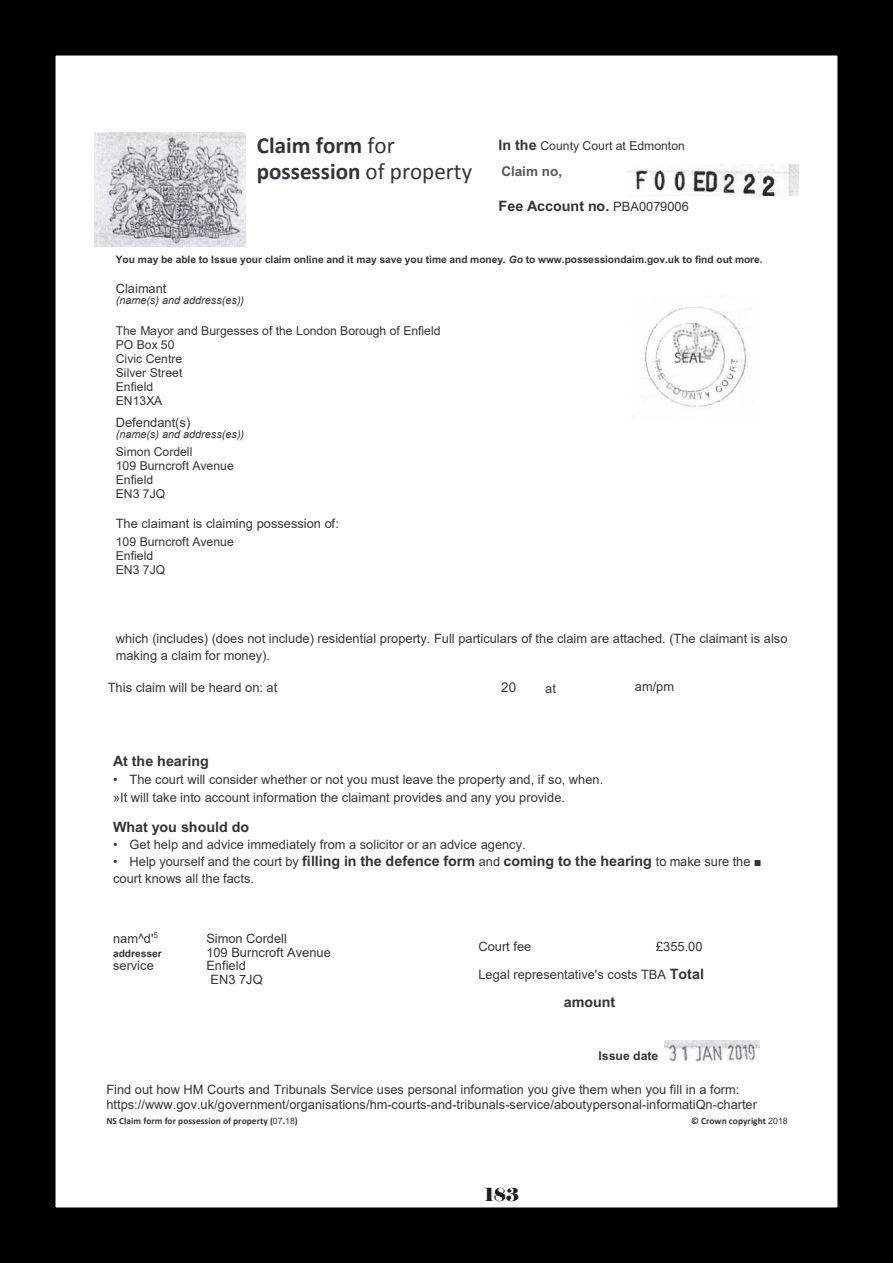
<style>
.page{position:relative;width:893px;height:1263px;background:#fff}
.page>*{position:absolute;margin:0;border:0;box-sizing:border-box;transform-origin:0 0}
.t1{font:700 23.1px/25.7px "Calibri";color:#353338}
.t2{font:18px "Elephant";color:#231f20}
.t3{font:700 14.25px "Arial";color:#353338}
.t4{font:700 13.5px "Arial";color:#57565c}
.t5{font:13.5px "Arial";color:#353338}
.t6{font:12.9px/17.2px "Arial";color:#353338}
.t7{font:12.15px/14.1px "Arial";letter-spacing:.005em;color:#353338}
.t8{font:700 12.15px "Arial";color:#353338}
.t9{font:italic 10.95px "Arial";letter-spacing:-.005em;color:#353338}
.t10{font:700 10.2px "Arial";letter-spacing:-.01em;color:#353338}
.t11{font:700 9.45px "Calibri";letter-spacing:-.005em;color:#353338}
.s1{font-weight:400}
.s2{font-weight:700;font-size:14.25px}
.s3{font-weight:400;font-size:12.9px}
.s4{font-style:italic}
.s5{font-family:"Arial";font-weight:400;font-size:8.85px}
</style>
<div class="page">
<img style="left:665px;top:1041px;width:94px;height:21px">
<img style="left:94px;top:132px;width:152px;height:114px">
<img style="left:644px;top:306px;width:104px;height:102px">
<img style="left:627px;top:165px;width:171px;height:31px">
<div style="left:0;top:0;width:893px;height:1263px;border:56px solid #000"></div>
<svg style="left:0;top:0;width:1px;height:1263px"></svg>
<h1 class="t1" style="left:257px;top:133px;width:217px">Claim form <span class="s1">for </span>possession <span class="s1">of property</span></h1>
<p class="t7" style="left:499px;top:139px;width:188px"><span class="s2">In the</span> County Court at Edmonton</p>
<p class="t4" style="left:501px;top:164px;width:62px">Claim no,</p>
<p class="t3" style="left:499px;top:198px;width:192px">Fee Account no. <span class="s3">PBA0079006</span></p>
<p class="t10" style="left:116px;top:253px;width:648px">You may be able to Issue your claim online and it may save you time and money. <span class="s4">Go</span> to www.possessiondaim.gov.uk to find out more.</p>
<p class="t6" style="left:116px;top:280px;width:52px">Claimant</p>
<p class="t9" style="left:116px;top:293px;width:130px">(name(s) and address(es))</p>
<p class="t7" style="left:116px;top:323px;width:326px">The Mayor and Burgesses of the London Borough of Enfield<br>PO Box 50<br>Civic Centre<br>Silver Street<br>Enfield<br>EN13XA</p>
<p class="t6" style="left:116px;top:414px;width:76px">Defendant(s)</p>
<p class="t9" style="left:116px;top:427px;width:130px">(name(s) and address(es))</p>
<p class="t7" style="left:116px;top:444px;width:120px">Simon Cordell<br>109 Burncroft Avenue<br>Enfield<br>EN3 7JQ</p>
<p class="t6" style="left:116px;top:515px;width:225px">The claimant is claiming possession of:</p>
<p class="t7" style="left:116px;top:535px;width:120px">109 Burncroft Avenue<br>Enfield<br>EN3 7JQ</p>
<p class="t6" style="left:116px;top:629px;width:673px">which (includes) (does not include) residential property. Full particulars of the claim are attached. (The claimant is also making a claim for money).</p>
<p class="t6" style="left:108px;top:678px;width:171px">This claim will be heard on: at</p>
<p class="t5" style="left:501px;top:678px;width:16px">20</p>
<p class="t6" style="left:545px;top:680px;width:12px">at</p>
<p class="t6" style="left:635px;top:678px;width:41px">am/pm</p>
<p class="t3" style="left:113px;top:752px;width:97px">At the hearing</p>
<p class="t6" style="left:113px;top:770px;width:492px;line-height:18px">• The court will consider whether or not you must leave the property and, if so, when. »It will take into account information the claimant provides and any you provide.</p>
<p class="t3" style="left:113px;top:818px;width:138px">What you should do</p>
<p class="t6" style="left:113px;top:835px;width:414px">• Get help and advice immediately from a solicitor or an advice agency.</p>
<p class="t6" style="left:113px;top:853px;width:650px">• Help yourself and the court by <span class="s2">filling in the defence form</span> and <span class="s2">coming to the hearing</span> to make sure the ■ court knows all the facts.</p>
<p class="t6" style="left:113px;top:929px;width:46px">nam^d'<sup>5</sup></p>
<p class="t6" style="left:206px;top:929px;width:82px">Simon Cordell</p>
<p class="t10" style="left:113px;top:947px;width:50px">addresser</p>
<p class="t6" style="left:206px;top:943px;width:126px">109 Burncroft Avenue</p>
<p class="t6" style="left:113px;top:957px;width:42px">service</p>
<p class="t6" style="left:211px;top:959px;width:54px;line-height:13.8px;text-indent:-4px">Enfield<br>EN3 7JQ</p>
<p class="t6" style="left:478px;top:937px;width:54px">Court fee</p>
<p class="t6" style="left:478px;top:932px;width:227px;line-height:28.3px;text-align:right">£355.00<br>Legal representative's costs TBA <span class="s2">Total</span></p>
<p class="t3" style="left:564px;top:994px;width:53px">amount</p>
<p class="t8" style="left:599px;top:1049px;width:61px">Issue date</p>
<p class="t6" style="left:106px;top:1082px;width:652px;line-height:15px">Find out how HM Courts and Tribunals Service uses personal information you give them when you fill in a form: https://www.gov.uk/government/organisations/hm-courts-and-tribunals-service/aboutypersonal-informatiQn-charter</p>
<p class="t11" style="left:106px;top:1115px;width:193px">NS Claim form for possession of property (<span class="s5">07</span>.<span class="s5">18</span>)</p>
<p class="t11" style="left:691px;top:1115px;width:98px">© Crown copyright <span class="s5">2018</span></p>
<h2 class="t2" style="left:484px;top:1183px;width:36px">183</h2>
</div>
